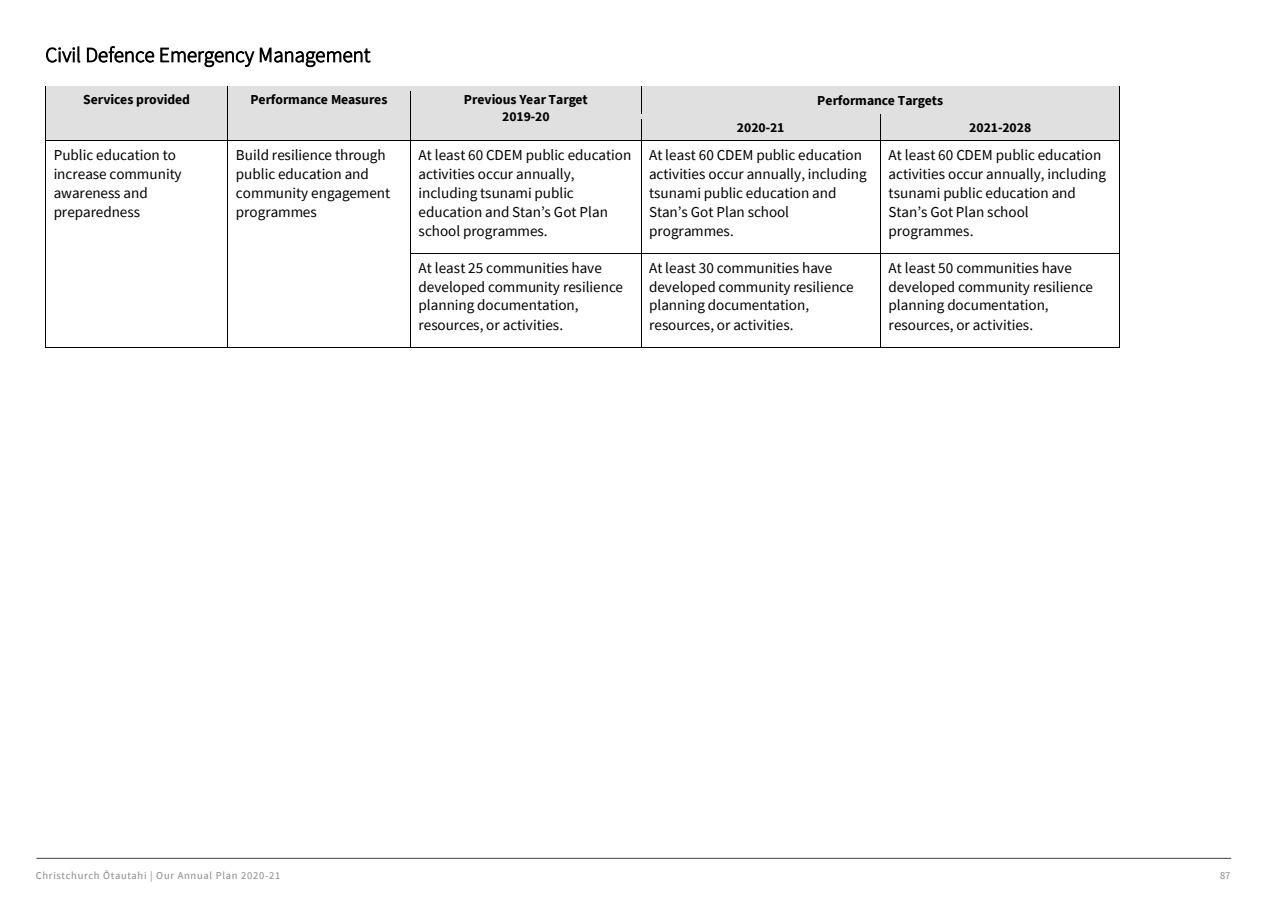
<style>
.page{position:relative;width:1267px;height:897px;background:#fff}
.page>*{position:absolute;margin:0;border:0;box-sizing:border-box;transform-origin:0 0}
.t1{font:300 20.85px "Source Sans Pro";color:#000}
.t2{font:15.15px/18.9px "Source Sans Pro";letter-spacing:-.005em;color:#000}
.t3{font:700 13.65px/17px "Source Sans Pro";color:#000;text-align:center}
.t4{font:10.5px "Source Sans Pro";letter-spacing:.07em;color:#87898c}
</style>
<div class="page">
<hr style="left:37px;top:857px;width:1194px;height:1px;background:#57585a">
<div style="left:46px;top:87px;width:182px;height:53px;background:#e0e0e0"></div>
<div style="left:228px;top:87px;width:182px;height:53px;background:#e0e0e0"></div>
<div style="left:410px;top:87px;width:230px;height:53px;background:#e0e0e0"></div>
<div style="left:641px;top:87px;width:478px;height:27px;background:#e0e0e0"></div>
<hr style="left:46px;top:86px;width:181px;height:1px;background:#000">
<hr style="left:228px;top:86px;width:182px;height:1px;background:#000">
<hr style="left:410px;top:86px;width:230px;height:1px;background:#000">
<hr style="left:641px;top:86px;width:478px;height:1px;background:#000">
<div style="left:641px;top:115px;width:239px;height:25px;background:#e0e0e0"></div>
<div style="left:881px;top:115px;width:238px;height:25px;background:#e0e0e0"></div>
<hr style="left:641px;top:114px;width:239px;height:1px;background:#000">
<hr style="left:880px;top:114px;width:239px;height:1px;background:#000">
<svg style="left:45px;top:86px;width:1px;height:59px"></svg>
<hr style="left:46px;top:140px;width:181px;height:1px;background:#000">
<svg style="left:227px;top:86px;width:1px;height:59px"></svg>
<hr style="left:228px;top:140px;width:182px;height:1px;background:#000">
<svg style="left:410px;top:86px;width:1px;height:59px"></svg>
<hr style="left:410px;top:140px;width:230px;height:1px;background:#000">
<svg style="left:640px;top:86px;width:1px;height:55px"></svg>
<hr style="left:641px;top:140px;width:239px;height:1px;background:#000">
<svg style="left:880px;top:115px;width:1px;height:30px"></svg>
<hr style="left:880px;top:140px;width:239px;height:1px;background:#000">
<svg style="left:1119px;top:86px;width:1px;height:59px"></svg>
<hr style="left:45px;top:145px;width:1px;height:108px;background:#000">
<hr style="left:227px;top:145px;width:1px;height:108px;background:#000">
<hr style="left:410px;top:145px;width:1px;height:108px;background:#000">
<hr style="left:640px;top:145px;width:1px;height:108px;background:#000">
<hr style="left:880px;top:145px;width:1px;height:108px;background:#000">
<hr style="left:1119px;top:145px;width:1px;height:108px;background:#000">
<hr style="left:410px;top:253px;width:230px;height:1px;background:#000">
<hr style="left:641px;top:253px;width:239px;height:1px;background:#000">
<hr style="left:880px;top:253px;width:239px;height:1px;background:#000">
<hr style="left:45px;top:258px;width:1px;height:89px;background:#000">
<hr style="left:46px;top:347px;width:181px;height:1px;background:#000">
<hr style="left:227px;top:258px;width:1px;height:89px;background:#000">
<hr style="left:228px;top:347px;width:182px;height:1px;background:#000">
<hr style="left:410px;top:258px;width:1px;height:89px;background:#000">
<hr style="left:410px;top:347px;width:230px;height:1px;background:#000">
<hr style="left:640px;top:258px;width:1px;height:89px;background:#000">
<hr style="left:641px;top:347px;width:239px;height:1px;background:#000">
<hr style="left:880px;top:258px;width:1px;height:89px;background:#000">
<hr style="left:880px;top:347px;width:239px;height:1px;background:#000">
<hr style="left:1119px;top:258px;width:1px;height:89px;background:#000">
<p class="t1" style="left:45px;top:42px;width:326px">Civil Defence Emergency Management</p>
<p class="t3" style="left:83px;top:91px;width:108px">Services provided</p>
<p class="t3" style="left:250px;top:91px;width:139px">Performance Measures</p>
<p class="t3" style="left:464px;top:91px;width:125px">Previous Year Target<br>2019-20</p>
<p class="t3" style="left:817px;top:92px;width:127px">Performance Targets</p>
<p class="t3" style="left:737px;top:119px;width:49px">2020-21</p>
<p class="t3" style="left:969px;top:119px;width:63px">2021-2028</p>
<p class="t2" style="left:54px;top:146px;width:129px">Public education to increase community awareness and preparedness</p>
<p class="t2" style="left:236px;top:146px;width:156px">Build resilience through public education and community engagement programmes</p>
<p class="t2" style="left:418px;top:146px;width:214px">At least 60 CDEM public education activities occur annually, including tsunami public education and Stan’s Got Plan school programmes.</p>
<p class="t2" style="left:649px;top:146px;width:219px">At least 60 CDEM public education activities occur annually, including tsunami public education and<br>Stan’s Got Plan school programmes.</p>
<p class="t2" style="left:888px;top:146px;width:219px">At least 60 CDEM public education activities occur annually, including tsunami public education and<br>Stan’s Got Plan school programmes.</p>
<p class="t2" style="left:418px;top:258px;width:206px">At least 25 communities have developed community resilience planning documentation, resources, or activities.</p>
<p class="t2" style="left:649px;top:258px;width:206px">At least 30 communities have developed community resilience planning documentation, resources, or activities.</p>
<p class="t2" style="left:888px;top:258px;width:206px">At least 50 communities have developed community resilience planning documentation, resources, or activities.</p>
<p class="t4" style="left:36px;top:869px;width:246px">Christchurch Ōtautahi | Our Annual Plan 2020-21</p>
<p class="t4" style="left:1219px;top:869px;width:12px">87</p>
</div>
